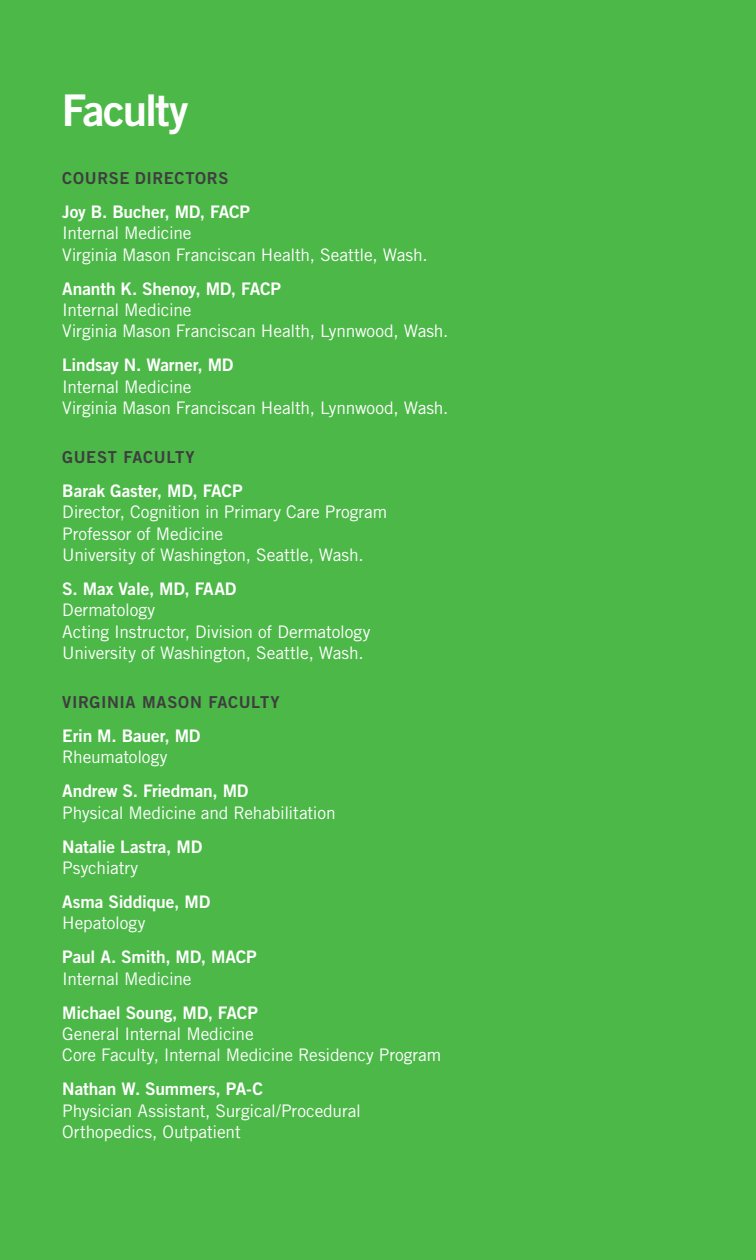
<style>
.page{position:relative;width:756px;height:1260px;background:#4cb848}
.page>*{position:absolute;margin:0;border:0;box-sizing:border-box;transform-origin:0 0}
.t1{font:43.75px "Trade Gothic LT Std Bd 2";letter-spacing:-.045em;color:#fff}
.t2{font:17.32px/21.3px "Trade Gothic LT Std";letter-spacing:-.01em;color:#fff}
.t3{font:17.32px "Trade Gothic LT Std Bd 2";letter-spacing:-.01em;color:#fff}
.t4{font:16.45px "Trade Gothic LT Std Bd 2";letter-spacing:.035em;color:#3e3e3f}
</style>
<div class="page">
<h1 class="t1" style="left:62px;top:83px;width:128px">Faculty</h1>
<p class="t4" style="left:62px;top:168px;width:168px">COURSE DIRECTORS</p>
<p class="t3" style="left:62px;top:201px;width:189px">Joy B. Bucher, MD, FACP</p>
<p class="t2" style="left:62px;top:222px;width:367px">Internal Medicine<br>Virginia Mason Franciscan Health, Seattle, Wash.</p>
<p class="t3" style="left:62px;top:278px;width:220px">Ananth K. Shenoy, MD, FACP</p>
<p class="t2" style="left:62px;top:299px;width:388px">Internal Medicine<br>Virginia Mason Franciscan Health, Lynnwood, Wash.</p>
<p class="t3" style="left:62px;top:354px;width:173px">Lindsay N. Warner, MD</p>
<p class="t2" style="left:62px;top:376px;width:388px">Internal Medicine<br>Virginia Mason Franciscan Health, Lynnwood, Wash.</p>
<p class="t4" style="left:62px;top:447px;width:134px">GUEST FACULTY</p>
<p class="t3" style="left:62px;top:480px;width:182px">Barak Gaster, MD, FACP</p>
<p class="t2" style="left:62px;top:501px;width:326px">Director, Cognition in Primary Care Program<br>Professor of Medicine<br>University of Washington, Seattle, Wash.</p>
<p class="t3" style="left:62px;top:578px;width:176px">S. Max Vale, MD, FAAD</p>
<p class="t2" style="left:62px;top:599px;width:310px">Dermatology<br>Acting Instructor, Division of Dermatology<br>University of Washington, Seattle, Wash.</p>
<p class="t4" style="left:62px;top:692px;width:219px">VIRGINIA MASON FACULTY</p>
<p class="t3" style="left:62px;top:725px;width:140px">Erin M. Bauer, MD</p>
<p class="t2" style="left:62px;top:746px;width:107px">Rheumatology</p>
<p class="t3" style="left:62px;top:780px;width:188px">Andrew S. Friedman, MD</p>
<p class="t2" style="left:62px;top:802px;width:275px">Physical Medicine and Rehabilitation</p>
<p class="t3" style="left:62px;top:836px;width:141px">Natalie Lastra, MD</p>
<p class="t2" style="left:62px;top:857px;width:78px">Psychiatry</p>
<p class="t3" style="left:62px;top:891px;width:149px">Asma Siddique, MD</p>
<p class="t2" style="left:62px;top:912px;width:85px">Hepatology</p>
<p class="t3" style="left:62px;top:946px;width:196px">Paul A. Smith, MD, MACP</p>
<p class="t2" style="left:62px;top:968px;width:131px">Internal Medicine</p>
<p class="t3" style="left:62px;top:1002px;width:197px">Michael Soung, MD, FACP</p>
<p class="t2" style="left:62px;top:1023px;width:380px">General Internal Medicine<br>Core Faculty, Internal Medicine Residency Program</p>
<p class="t3" style="left:62px;top:1078px;width:202px">Nathan W. Summers, PA-C</p>
<p class="t2" style="left:62px;top:1100px;width:300px">Physician Assistant, Surgical/Procedural<br>Orthopedics, Outpatient</p>
</div>
